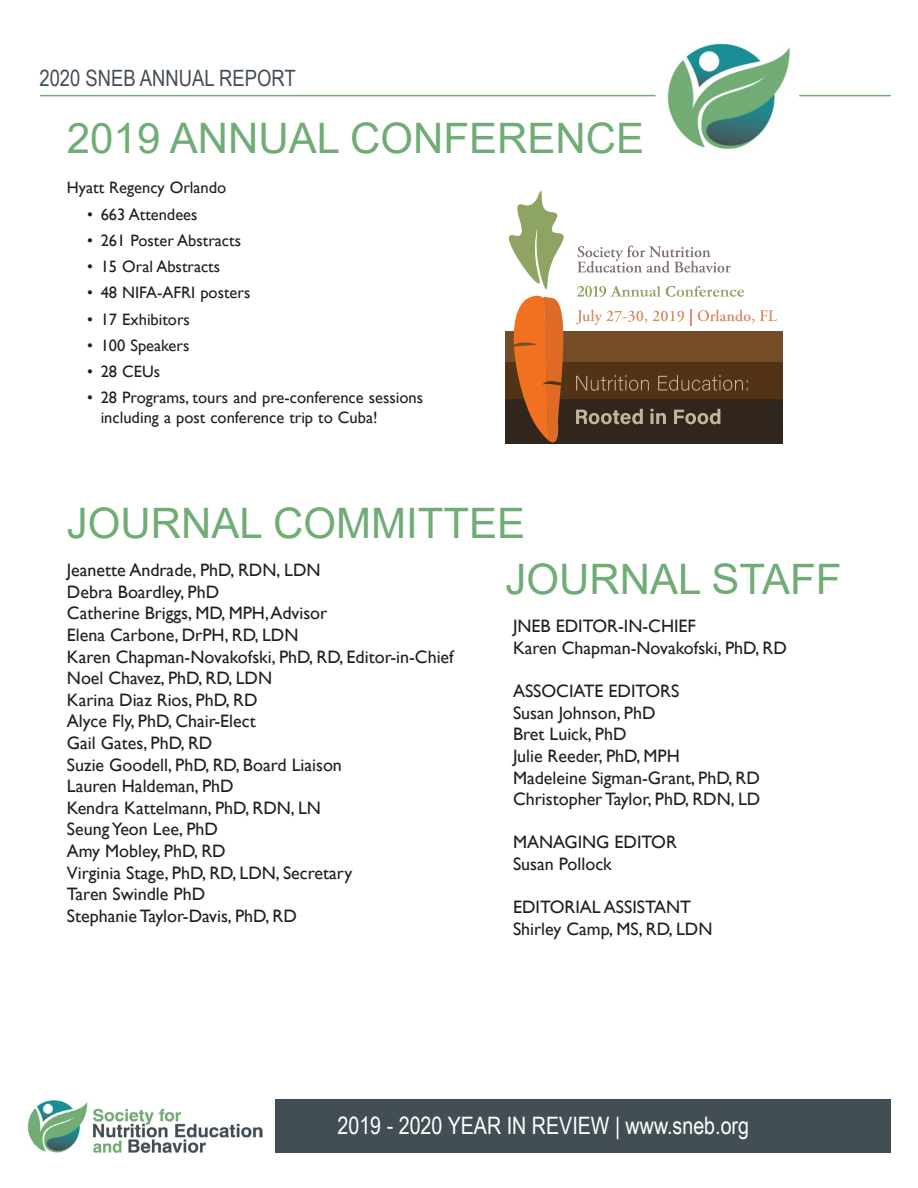
<style>
.page{position:relative;width:918px;height:1188px;background:#fff}
.page>*{position:absolute;margin:0;border:0;box-sizing:border-box;transform-origin:0 0}
.t1{font:42px "Arial";color:#70ac75}
.t2{font:24px "Arial Narrow";color:#fff}
.t3{font:22.5px "Arial Narrow";color:#434e54}
.t4{font:18px/21.6px "Gill Sans";color:#231f20}
.t5{font:16.5px/19.5px "Gill Sans";color:#231f20}
</style>
<div class="page">
<hr style="left:40px;top:95px;width:616px;height:1px;background:#70ac75">
<hr style="left:799px;top:95px;width:92px;height:1px;background:#70ac75">
<img style="left:667px;top:43px;width:123px;height:107px">
<div style="left:275px;top:1099px;width:616px;height:54px;background:#434e54"></div>
<img style="left:27px;top:1100px;width:235px;height:53px">
<div style="left:505px;top:331px;width:277px;height:50px;background:#754d29"></div>
<div style="left:505px;top:363px;width:277px;height:49px;background:#523316"></div>
<div style="left:505px;top:400px;width:277px;height:44px;background:#31261d"></div>
<svg style="left:576px;top:375px;width:73px;height:16px"></svg>
<svg style="left:658px;top:375px;width:90px;height:16px"></svg>
<svg style="left:576px;top:409px;width:67px;height:15px"></svg>
<svg style="left:651px;top:409px;width:15px;height:15px"></svg>
<svg style="left:674px;top:409px;width:46px;height:15px"></svg>
<svg style="left:577px;top:286px;width:167px;height:11px"></svg>
<svg style="left:576px;top:309px;width:108px;height:16px"></svg>
<svg style="left:690px;top:309px;width:2px;height:16px"></svg>
<svg style="left:698px;top:309px;width:56px;height:14px"></svg>
<svg style="left:760px;top:310px;width:17px;height:11px"></svg>
<svg style="left:577px;top:246px;width:154px;height:27px"></svg>
<svg style="left:509px;top:191px;width:55px;height:98px"></svg>
<svg style="left:513px;top:295px;width:53px;height:148px"></svg>
<p class="t3" style="left:39px;top:62px;width:258px">2020 SNEB ANNUAL REPORT</p>
<h1 class="t1" style="left:67px;top:109px;width:579px">2019 ANNUAL CONFERENCE</h1>
<p class="t5" style="left:67px;top:178px;width:161px">Hyatt Regency Orlando</p>
<p class="t5" style="left:87px;top:205px;width:112px">• 663 Attendees</p>
<p class="t5" style="left:87px;top:231px;width:155px">• 261 Poster Abstracts</p>
<p class="t5" style="left:87px;top:257px;width:134px">• 15 Oral Abstracts</p>
<p class="t5" style="left:87px;top:283px;width:165px">• 48 NIFA-AFRI posters</p>
<p class="t5" style="left:87px;top:310px;width:104px">• 17 Exhibitors</p>
<p class="t5" style="left:87px;top:336px;width:104px">• 100 Speakers</p>
<p class="t5" style="left:87px;top:362px;width:75px">• 28 CEUs</p>
<p class="t5" style="left:101px;top:388px;width:324px;text-indent:-13px">• 28 Programs, tours and pre-conference sessions including a post conference trip to Cuba!</p>
<h1 class="t1" style="left:67px;top:494px;width:460px">JOURNAL COMMITTEE</h1>
<p class="t4" style="left:67px;top:560px;width:388px">Jeanette Andrade, PhD, RDN, LDN<br>Debra Boardley, PhD<br>Catherine Briggs, MD, MPH, Advisor<br>Elena Carbone, DrPH, RD, LDN<br>Karen Chapman-Novakofski, PhD, RD, Editor-in-Chief<br>Noel Chavez, PhD, RD, LDN<br>Karina Diaz Rios, PhD, RD<br>Alyce Fly, PhD, Chair-Elect<br>Gail Gates, PhD, RD<br>Suzie Goodell, PhD, RD, Board Liaison<br>Lauren Haldeman, PhD<br>Kendra Kattelmann, PhD, RDN, LN<br>Seung Yeon Lee, PhD<br>Amy Mobley, PhD, RD<br>Virginia Stage, PhD, RD, LDN, Secretary<br>Taren Swindle PhD<br>Stephanie Taylor-Davis, PhD, RD</p>
<h1 class="t1" style="left:505px;top:551px;width:338px">JOURNAL STAFF</h1>
<p class="t4" style="left:513px;top:616px;width:275px">JNEB EDITOR-IN-CHIEF<br>Karen Chapman-Novakofski, PhD, RD</p>
<p class="t4" style="left:513px;top:681px;width:249px">ASSOCIATE EDITORS<br>Susan Johnson, PhD<br>Bret Luick, PhD<br>Julie Reeder, PhD, MPH<br>Madeleine Sigman-Grant, PhD, RD<br>Christopher Taylor, PhD, RDN, LD</p>
<p class="t4" style="left:513px;top:832px;width:165px">MANAGING EDITOR<br>Susan Pollock</p>
<p class="t4" style="left:513px;top:897px;width:201px">EDITORIAL ASSISTANT<br>Shirley Camp, MS, RD, LDN</p>
<h2 class="t2" style="left:338px;top:1108px;width:413px">2019 - 2020 YEAR IN REVIEW | www.sneb.org</h2>
</div>
